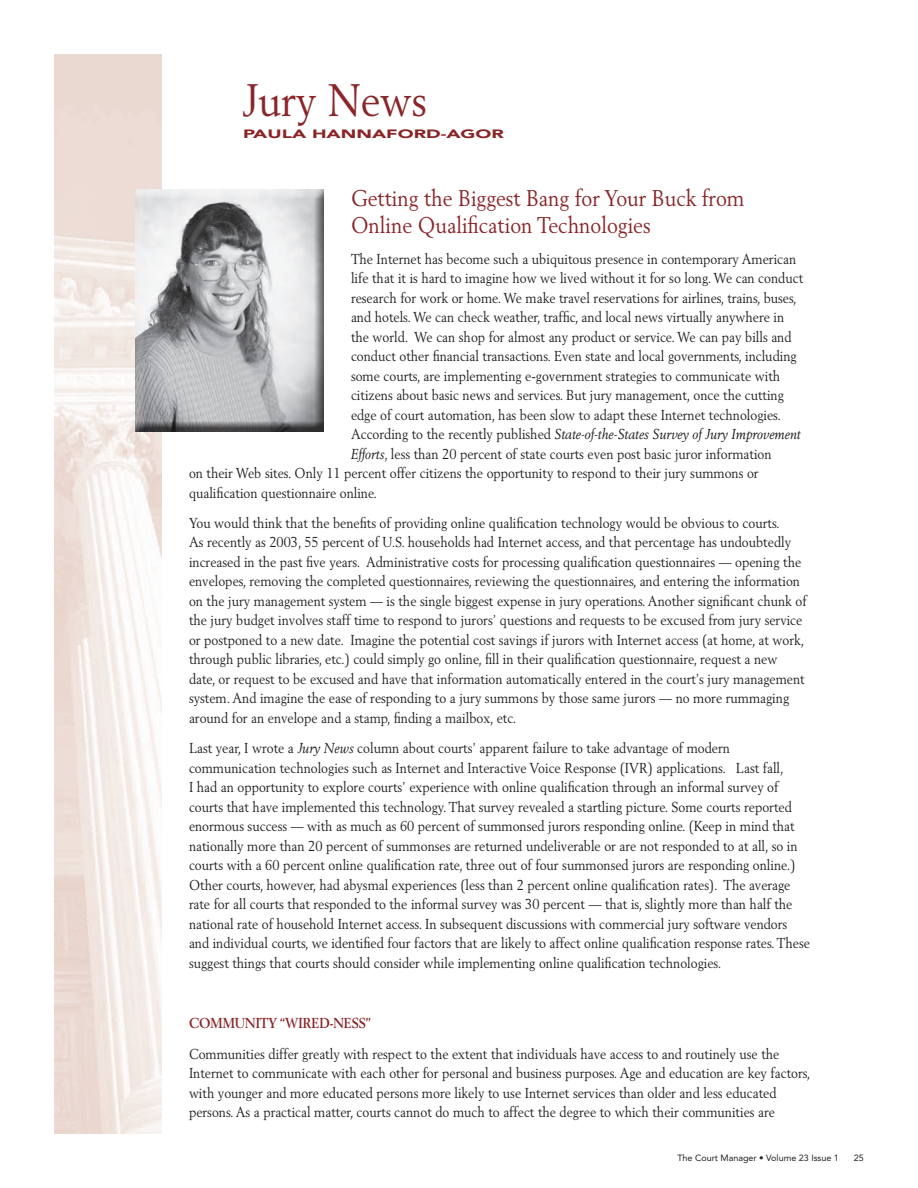
<style>
.page{position:relative;width:918px;height:1188px;background:#fff}
.page>*{position:absolute;margin:0;border:0;box-sizing:border-box;transform-origin:0 0}
.Special_Section_Head{font:45px "Berling";color:#8a2528;scale:.9 1}
.Special_Section_Begi{font:22.5px/27px "Berling";color:#8a2528;scale:.9 1}
.Special_Section_COPY{font:14.25px/19.5px "Berling";color:#231f20;scale:.9 1}
.Special_Section_COPY-2{font:italic 14.25px "Berling";color:#231f20;scale:.9 1}
.Special_Section_Copy{font:700 14.25px "Berling";color:#8a2528;scale:.9 1}
.Special_Section_Name{font:900 12px "Avenir";color:#8a2528;scale:1.6 1}
.t1{font:9px "Avenir";color:#231f20}
.s1{font-style:normal}
.s2{font-style:italic}
</style>
<div class="page">
<img style="left:54px;top:54px;width:108px;height:1080px">
<div style="left:134px;top:188px;width:192px;height:244px;background:#231f20;opacity:.75"></div>
<p class="Special_Section_Head" style="left:243px;top:72px;width:206px">Jury News</p>
<p class="Special_Section_Name" style="left:243px;top:127px;width:165px">PAULA HANNAFORD-AGOR</p>
<p class="Special_Section_Begi" style="left:351px;top:185px;width:439px">Getting the Biggest Bang for Your Buck from<br>Online Qualification Technologies</p>
<p class="Special_Section_COPY" style="left:351px;top:249px;width:496px">The Internet has become such a ubiquitous presence in contemporary American</p>
<p class="Special_Section_COPY" style="left:351px;top:268px;width:504px">life that it is hard to imagine how we lived without it for so long. We can conduct</p>
<p class="Special_Section_COPY" style="left:351px;top:288px;width:497px">research for work or home. We make travel reservations for airlines, trains, buses,</p>
<p class="Special_Section_COPY" style="left:351px;top:307px;width:483px">and hotels. We can check weather, traffic, and local news virtually anywhere in</p>
<p class="Special_Section_COPY" style="left:351px;top:327px;width:491px">the world. We can shop for almost any product or service. We can pay bills and</p>
<p class="Special_Section_COPY" style="left:351px;top:346px;width:497px">conduct other financial transactions. Even state and local governments, including</p>
<p class="Special_Section_COPY" style="left:351px;top:366px;width:478px">some courts, are implementing e-government strategies to communicate with</p>
<p class="Special_Section_COPY" style="left:351px;top:385px;width:483px">citizens about basic news and services. But jury management, once the cutting</p>
<p class="Special_Section_COPY" style="left:351px;top:405px;width:479px">edge of court automation, has been slow to adapt these Internet technologies.</p>
<p class="Special_Section_COPY-2" style="left:351px;top:425px;width:501px"><span class="s1">According to the recently published</span> State-of-the-States Survey of Jury Improvement</p>
<p class="Special_Section_COPY" style="left:351px;top:444px;width:469px"><span class="s2">Efforts</span>, less than 20 percent of state courts even post basic juror information</p>
<p class="Special_Section_COPY" style="left:189px;top:463px;width:634px">on their Web sites. Only 11 percent offer citizens the opportunity to respond to their jury summons or</p>
<p class="Special_Section_COPY" style="left:189px;top:483px;width:211px">qualification questionnaire online.</p>
<p class="Special_Section_COPY" style="left:189px;top:513px;width:688px">You would think that the benefits of providing online qualification technology would be obvious to courts.<br>As recently as 2003, 55 percent of U.S. households had Internet access, and that percentage has undoubtedly increased in the past five years. Administrative costs for processing qualification questionnaires — opening the envelopes, removing the completed questionnaires, reviewing the questionnaires, and entering the information on the jury management system — is the single biggest expense in jury operations. Another significant chunk of the jury budget involves staff time to respond to jurors’ questions and requests to be excused from jury service or postponed to a new date. Imagine the potential cost savings if jurors with Internet access (at home, at work, through public libraries, etc.) could simply go online, fill in their qualification questionnaire, request a new date, or request to be excused and have that information automatically entered in the court’s jury management system. And imagine the ease of responding to a jury summons by those same jurors — no more rummaging around for an envelope and a stamp, finding a mailbox, etc.</p>
<p class="Special_Section_COPY" style="left:189px;top:738px;width:691px">Last year, I wrote a <span class="s2">Jury News</span> column about courts’ apparent failure to take advantage of modern communication technologies such as Internet and Interactive Voice Response (IVR) applications. Last fall,<br>I had an opportunity to explore courts’ experience with online qualification through an informal survey of courts that have implemented this technology. That survey revealed a startling picture. Some courts reported enormous success — with as much as 60 percent of summonsed jurors responding online. (Keep in mind that nationally more than 20 percent of summonses are returned undeliverable or are not responded to at all, so in courts with a 60 percent online qualification rate, three out of four summonsed jurors are responding online.)<br>Other courts, however, had abysmal experiences (less than 2 percent online qualification rates). The average rate for all courts that responded to the informal survey was 30 percent — that is, slightly more than half the national rate of household Internet access. In subsequent discussions with commercial jury software vendors and individual courts, we identified four factors that are likely to affect online qualification response rates. These suggest things that courts should consider while implementing online qualification technologies.</p>
<p class="Special_Section_Copy" style="left:189px;top:1015px;width:204px">COMMUNITY “WIRED-NESS”</p>
<p class="Special_Section_COPY" style="left:189px;top:1044px;width:692px">Communities differ greatly with respect to the extent that individuals have access to and routinely use the Internet to communicate with each other for personal and business purposes. Age and education are key factors, with younger and more educated persons more likely to use Internet services than older and less educated persons. As a practical matter, courts cannot do much to affect the degree to which their communities are</p>
<p class="t1" style="left:677px;top:1152px;width:163px">The Court Manager • Volume 23 Issue 1</p>
<p class="t1" style="left:854px;top:1152px;width:12px">25</p>
</div>
